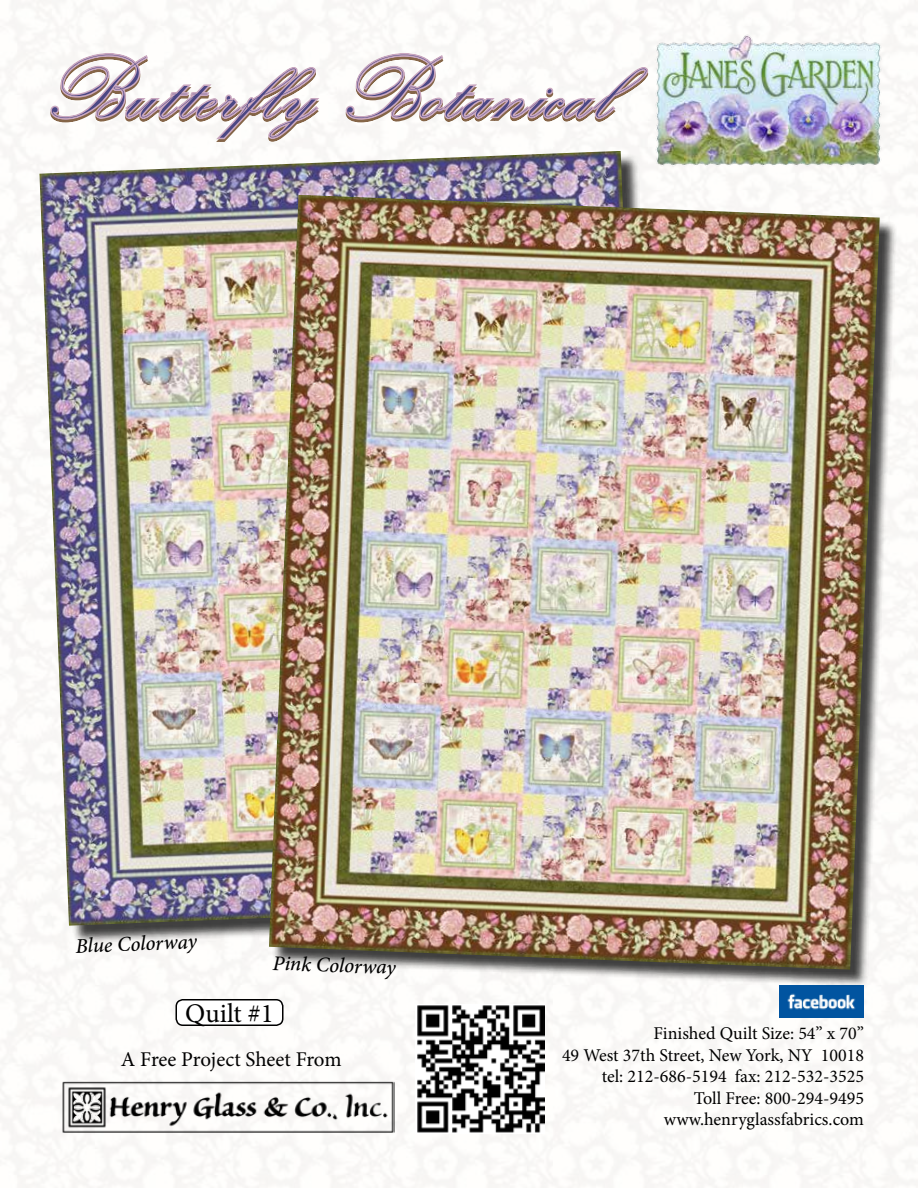
<style>
.page{position:relative;width:918px;height:1188px;background:#fff}
.page>*{position:absolute;margin:0;border:0;box-sizing:border-box;transform-origin:0 0}
.t1{font:90px "Kunstler Script";letter-spacing:.025em;color:#4b4784}
.t2{font:27px "Minion Pro";letter-spacing:.005em;color:#000}
.t3{font:italic 500 21px "Minion Pro";color:#000}
.t4{font:21px "Minion Pro";letter-spacing:-.01em;color:#000}
.t5{font:18px/21.6px "Minion Pro";color:#000;text-align:right}
</style>
<div class="page">
<img style="left:0;top:0;width:918px;height:1188px">
<img style="left:416px;top:1004px;width:128px;height:129px">
<img style="left:780px;top:988px;width:84px;height:29px">
<img style="left:62px;top:1080px;width:332px;height:54px">
<div style="left:176px;top:1000px;width:107px;height:25px;background:#fff;border-radius:7px"></div>
<div style="left:176px;top:999px;width:108px;height:27px;border:2px solid #000;border-radius:7px"></div>
<img style="left:39px;top:151px;width:611px;height:775px">
<div style="left:272px;top:198px;width:626px;height:790px;background:#000;opacity:.75"></div>
<img style="left:269px;top:195px;width:611px;height:775px">
<svg style="left:48px;top:52px;width:275px;height:93px"></svg>
<svg style="left:343px;top:52px;width:291px;height:72px"></svg>
<img style="left:634px;top:27px;width:257px;height:149px">
<h1 class="t1" style="left:38px;top:42px;width:574px">Butterfly Botanical</h1>
<p class="t3" style="left:75px;top:931px;width:123px;rotate:-2deg">Blue Colorway</p>
<p class="t3" style="left:273px;top:949px;width:124px;rotate:2deg">Pink Colorway</p>
<h2 class="t2" style="left:185px;top:995px;width:90px">Quilt #1</h2>
<p class="t4" style="left:121px;top:1045px;width:222px">A Free Project Sheet From</p>
<p class="t5" style="left:562px;top:1023px;width:303px">Finished Quilt Size: 54” x 70”<br>49 West 37th Street, New York, NY 10018 tel: 212-686-5194 fax: 212-532-3525<br>Toll Free: 800-294-9495 www.henryglassfabrics.com</p>
</div>
